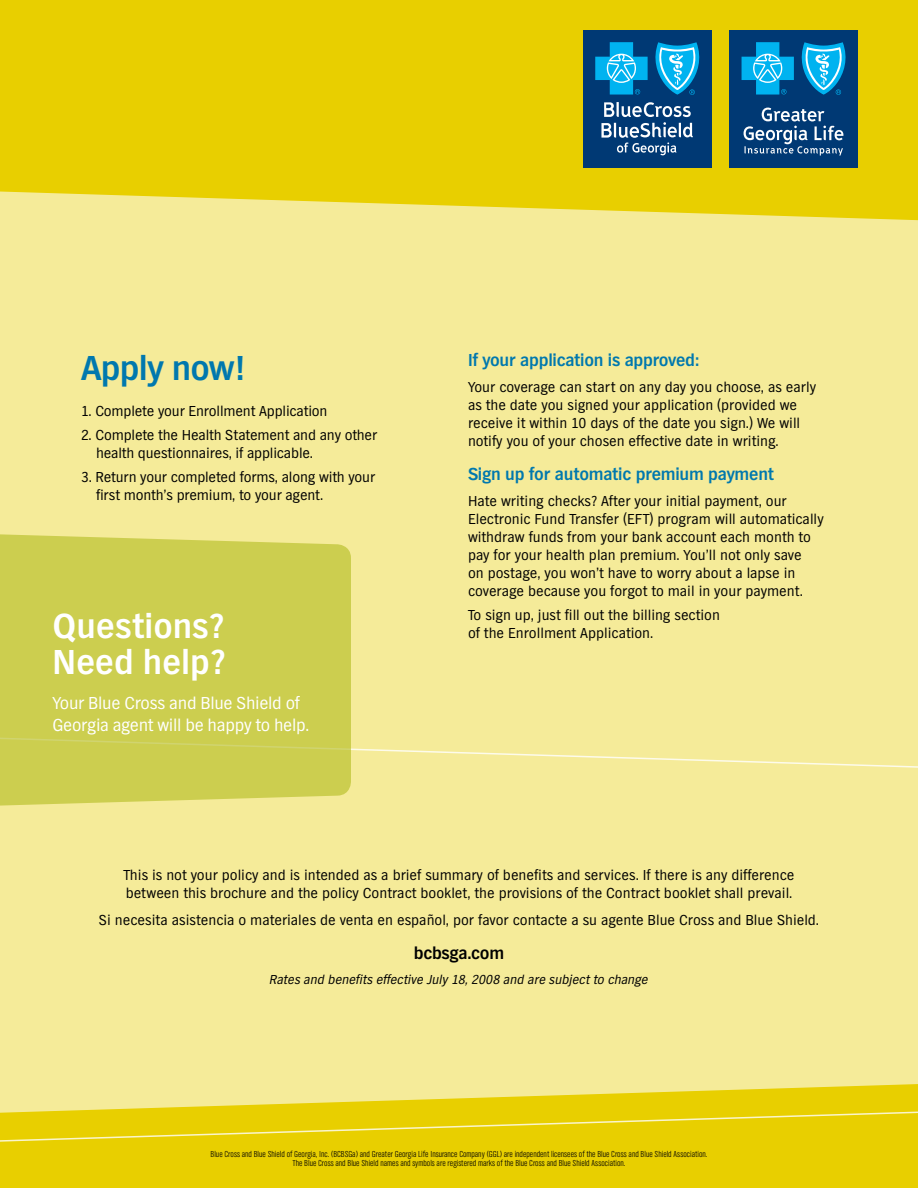
<style>
.page{position:relative;width:918px;height:1188px;background:#e8cf00}
.page>*{position:absolute;margin:0;border:0;box-sizing:border-box;transform-origin:0 0}
.t1{font:700 36px/36px "TV Nord EF";letter-spacing:.005em;color:#fff}
.t2{font:700 36px "TV Nord EF";color:#0078ae}
.t3{font:700 18px "TV Nord EF";letter-spacing:-.015em;color:#0078ae}
.t4{font:18px/21.6px "TV Nord EF";letter-spacing:-.015em;color:#fff}
.t5{font:700 18px "TV Nord EF";color:#000}
.t6{font:15px/18px "TV Nord EF";color:#000}
.t7{font:italic 13.5px "TV Nord EF";letter-spacing:-.005em;color:#000}
.t8{font:300 9px/9px "TV Nord Cond EF";color:#000;text-align:center}
</style>
<div class="page">
<div style="left:0;top:191px;width:918px;height:546px;background:#f5eb99"></div>
<svg style="left:0;top:737px;width:918px;height:404px;background:#f3e888"></svg>
<div style="left:729px;top:30px;width:129px;height:138px;background:#003974"></div>
<svg style="left:742px;top:42px;width:104px;height:53px"></svg>
<svg style="left:744px;top:108px;width:99px;height:48px"></svg>
<div style="left:584px;top:30px;width:128px;height:138px;background:#003974"></div>
<svg style="left:595px;top:42px;width:105px;height:53px"></svg>
<svg style="left:601px;top:102px;width:92px;height:53px"></svg>
<div style="left:0;top:533px;width:351px;height:274px;background:#ccce4f"></div>
<h1 class="t2" style="left:81px;top:348px;width:166px">Apply now!</h1>
<p class="t6" style="left:81px;top:402px;width:248px">1. Complete your Enrollment Application</p>
<p class="t6" style="left:96px;top:426px;width:283px;text-indent:-15px">2. Complete the Health Statement and any other health questionnaires, if applicable.</p>
<p class="t6" style="left:96px;top:468px;width:281px;text-indent:-15px">3. Return your completed forms, along with your first month’s premium, to your agent.</p>
<h1 class="t1" style="left:52px;top:609px;width:175px">Questions?<br>Need help?</h1>
<p class="t4" style="left:52px;top:693px;width:258px">Your Blue Cross and Blue Shield of<br>Georgia agent will be happy to help.</p>
<p class="t3" style="left:468px;top:350px;width:232px">If your application is approved:</p>
<p class="t6" style="left:468px;top:378px;width:350px">Your coverage can start on any day you choose, as early as the date you signed your application (provided we receive it within 10 days of the date you sign.) We will notify you of your chosen effective date in writing.</p>
<p class="t3" style="left:468px;top:464px;width:308px">Sign up for automatic premium payment</p>
<p class="t6" style="left:468px;top:492px;width:357px">Hate writing checks? After your initial payment, our Electronic Fund Transfer (EFT) program will automatically withdraw funds from your bank account each month to pay for your health plan premium. You’ll not only save<br>on postage, you won’t have to worry about a lapse in coverage because you forgot to mail in your payment.</p>
<p class="t6" style="left:468px;top:606px;width:254px">To sign up, just fill out the billing section of the Enrollment Application.</p>
<p class="t6" style="left:124px;top:866px;width:672px">This is not your policy and is intended as a brief summary of benefits and services. If there is any difference between this brochure and the policy Contract booklet, the provisions of the Contract booklet shall prevail.</p>
<p class="t6" style="left:99px;top:911px;width:722px">Si necesita asistencia o materiales de venta en español, por favor contacte a su agente Blue Cross and Blue Shield.</p>
<p class="t5" style="left:414px;top:943px;width:92px">bcbsga.com</p>
<p class="t7" style="left:270px;top:972px;width:380px">Rates and benefits effective July 18, 2008 and are subject to change</p>
<p class="t8" style="left:211px;top:1149px;width:498px">Blue Cross and Blue Shield of Georgia, Inc. (BCBSGa) and Greater Georgia Life Insurance Company (GGL) are independent licensees of the Blue Cross and Blue Shield Association.<br>The Blue Cross and Blue Shield names and symbols are registered marks of the Blue Cross and Blue Shield Association.</p>
</div>
